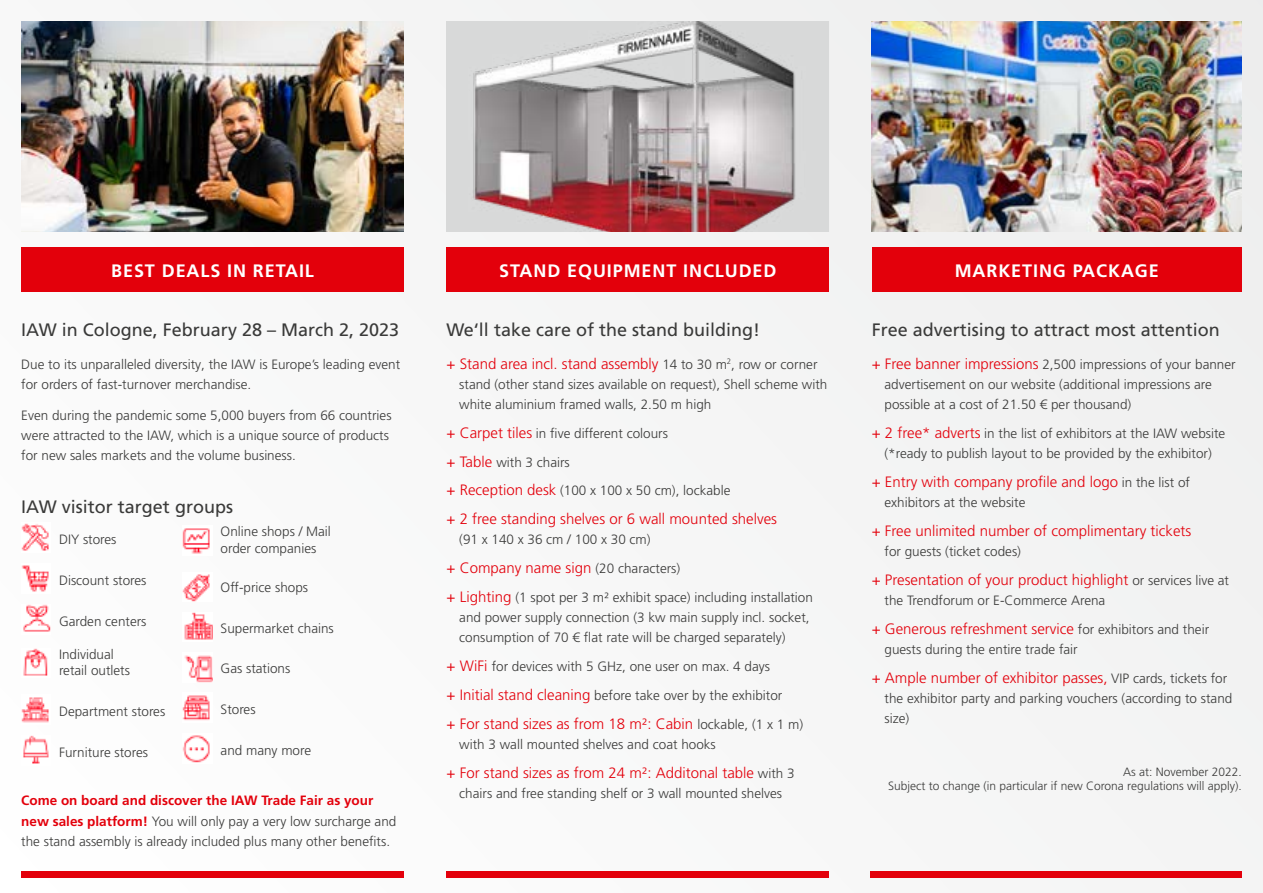
<style>
.page{position:relative;width:1263px;height:893px;background:#f6f6f6}
.page>*{position:absolute;margin:0;border:0;box-sizing:border-box;transform-origin:0 0}
.t1{font:18px "Frutiger LT Pro";color:#3a3a39}
.t2{font:700 18px "Frutiger LT Pro";letter-spacing:.05em;color:#fff}
.t3{font:300 15px "Frutiger LT Pro";color:#e3000b}
.t4{font:300 13.5px/20.2px "Frutiger LT Pro";color:#3a3a39}
.t5{font:300 12px/14.4px "Frutiger LT Pro";color:#3a3a39;text-align:right}
.s1{font-weight:700;color:#e3000b}
.s2{font-size:13.5px;color:#3a3a39}
.s3{font-size:15px;color:#e3000b}
</style>
<div class="page">
<div style="left:446px;top:247px;width:383px;height:45px;background:#e3000b"></div>
<div style="left:872px;top:247px;width:370px;height:45px;background:#e3000b"></div>
<div style="left:21px;top:247px;width:383px;height:45px;background:#e3000b"></div>
<img style="left:21px;top:523px;width:28px;height:28px">
<img style="left:22px;top:565px;width:27px;height:27px">
<img style="left:23px;top:605px;width:28px;height:27px">
<img style="left:23px;top:648px;width:25px;height:28px">
<img style="left:21px;top:697px;width:28px;height:26px">
<img style="left:23px;top:736px;width:26px;height:28px">
<img style="left:183px;top:528px;width:27px;height:26px">
<img style="left:183px;top:574px;width:27px;height:28px">
<img style="left:184px;top:612px;width:28px;height:28px">
<img style="left:185px;top:655px;width:27px;height:27px">
<img style="left:183px;top:695px;width:27px;height:25px">
<img style="left:183px;top:735px;width:27px;height:28px">
<div style="left:21px;top:872px;width:383px;height:6px;background:#e3000b"></div>
<div style="left:446px;top:872px;width:383px;height:6px;background:#e3000b"></div>
<div style="left:871px;top:872px;width:371px;height:6px;background:#e3000b"></div>
<img style="left:872px;top:21px;width:370px;height:211px">
<img style="left:21px;top:21px;width:383px;height:211px">
<svg style="left:446px;top:21px;width:383px;height:211px;background:#b9a9aa"></svg>
<h1 class="t2" style="left:111px;top:260px;width:204px">BEST DEALS IN RETAIL</h1>
<h1 class="t1" style="left:21px;top:319px;width:379px">IAW in Cologne, February 28 – March 2, 2023</h1>
<p class="t4" style="left:21px;top:354px;width:380px">Due to its unparalleled diversity, the IAW is Europe’s leading event for orders of fast-turnover merchandise.</p>
<p class="t4" style="left:21px;top:405px;width:372px">Even during the pandemic some 5,000 buyers from 66 countries were attracted to the IAW, which is a unique source of products for new sales markets and the volume business.</p>
<h1 class="t1" style="left:21px;top:496px;width:213px">IAW visitor target groups</h1>
<p class="t4" style="left:221px;top:524px;width:112px;line-height:16.2px">Online shops / Mail order companies</p>
<p class="t4" style="left:221px;top:578px;width:89px">Off-price shops</p>
<p class="t4" style="left:221px;top:618px;width:115px">Supermarket chains</p>
<p class="t4" style="left:221px;top:658px;width:71px">Gas stations</p>
<p class="t4" style="left:221px;top:699px;width:37px">Stores</p>
<p class="t4" style="left:221px;top:740px;width:92px">and many more</p>
<p class="t4" style="left:21px;top:791px;width:377px"><span class="s1">Come on board and discover the IAW Trade Fair as your new sales platform!</span> You will only pay a very low surcharge and the stand assembly is already included plus many other benefits.</p>
<p class="t4" style="left:59px;top:529px;width:59px">DIY stores</p>
<p class="t4" style="left:59px;top:570px;width:89px">Discount stores</p>
<p class="t4" style="left:59px;top:611px;width:89px">Garden centers</p>
<p class="t4" style="left:59px;top:646px;width:72px;line-height:16.2px">Individual retail outlets</p>
<p class="t4" style="left:59px;top:701px;width:108px">Department stores</p>
<p class="t4" style="left:59px;top:742px;width:91px">Furniture stores</p>
<h1 class="t2" style="left:499px;top:260px;width:279px">STAND EQUIPMENT INCLUDED</h1>
<h1 class="t2" style="left:955px;top:260px;width:206px">MARKETING PACKAGE</h1>
<h1 class="t1" style="left:446px;top:319px;width:315px">We‘ll take care of the stand building!</h1>
<p class="t3" style="left:446px;top:355px;width:373px">+ Stand area incl. stand assembly <span class="s2">14 to 30 m</span><sup>2</sup><span class="s2">, row or corner</span></p>
<p class="t4" style="left:459px;top:374px;width:370px">stand (other stand sizes available on request), Shell scheme with white aluminium framed walls, 2.50 m high</p>
<p class="t4" style="left:446px;top:419px;width:285px;line-height:28.8px"><span class="s3">+ Carpet tiles</span> in five different colours<br><span class="s3">+ Table</span> with 3 chairs<br><span class="s3">+ Reception desk</span> (100 x 100 x 50 cm), lockable</p>
<p class="t3" style="left:446px;top:510px;width:332px">+ 2 free standing shelves or 6 wall mounted shelves</p>
<p class="t4" style="left:459px;top:530px;width:193px">(91 x 140 x 36 cm / 100 x 30 cm)</p>
<p class="t3" style="left:446px;top:559px;width:235px">+ Company name sign <span class="s2">(20 characters)</span></p>
<p class="t4" style="left:459px;top:587px;width:355px;text-indent:-13px"><span class="s3">+ Lighting</span> (1 spot per 3 m² exhibit space) including installation and power supply connection (3 kw main supply incl. socket, consumption of 70 € flat rate will be charged separately)</p>
<p class="t4" style="left:446px;top:652px;width:337px;line-height:28.8px"><span class="s3">+ WiFi</span> for devices with 5 GHz, one user on max. 4 days <span class="s3">+ Initial stand cleaning</span> before take over by the exhibitor</p>
<p class="t3" style="left:446px;top:715px;width:358px">+ For stand sizes as from 18 m²: Cabin <span class="s2">lockable, (1 x 1 m)</span></p>
<p class="t4" style="left:459px;top:734px;width:258px">with 3 wall mounted shelves and coat hooks</p>
<p class="t3" style="left:446px;top:764px;width:350px">+ For stand sizes as from 24 m²: Additonal table <span class="s2">with 3</span></p>
<p class="t4" style="left:459px;top:783px;width:324px">chairs and free standing shelf or 3 wall mounted shelves</p>
<h1 class="t1" style="left:872px;top:319px;width:350px">Free advertising to attract most attention</h1>
<p class="t4" style="left:884px;top:354px;width:353px;text-indent:-13px"><span class="s3">+ Free banner impressions</span> 2,500 impressions of your banner advertisement on our website (additional impressions are possible at a cost of 21.50 € per thousand)</p>
<p class="t4" style="left:872px;top:423px;width:355px;text-align:center"><span class="s3">+ 2 free* adverts</span> in the list of exhibitors at the IAW website (*ready to publish layout to be provided by the exhibitor)</p>
<p class="t3" style="left:872px;top:473px;width:320px">+ Entry with company profile and logo <span class="s2">in the list of</span></p>
<p class="t4" style="left:884px;top:492px;width:143px">exhibitors at the website</p>
<p class="t3" style="left:872px;top:522px;width:321px">+ Free unlimited number of complimentary tickets</p>
<p class="t4" style="left:884px;top:541px;width:138px">for guests (ticket codes)</p>
<p class="t3" style="left:872px;top:571px;width:359px">+ Presentation of your product highlight <span class="s2">or services live at</span></p>
<p class="t4" style="left:884px;top:590px;width:222px">the Trendforum or E-Commerce Arena</p>
<p class="t3" style="left:872px;top:620px;width:339px">+ Generous refreshment service <span class="s2">for exhibitors and their</span></p>
<p class="t4" style="left:884px;top:639px;width:195px">guests during the entire trade fair</p>
<p class="t3" style="left:872px;top:669px;width:357px">+ Ample number of exhibitor passes, <span class="s2">VIP cards, tickets for</span></p>
<p class="t4" style="left:884px;top:688px;width:349px">the exhibitor party and parking vouchers (according to stand size)</p>
<p class="t5" style="left:888px;top:764px;width:355px">As at: November 2022.<br>Subject to change (in particular if new Corona regulations will apply).</p>
</div>
